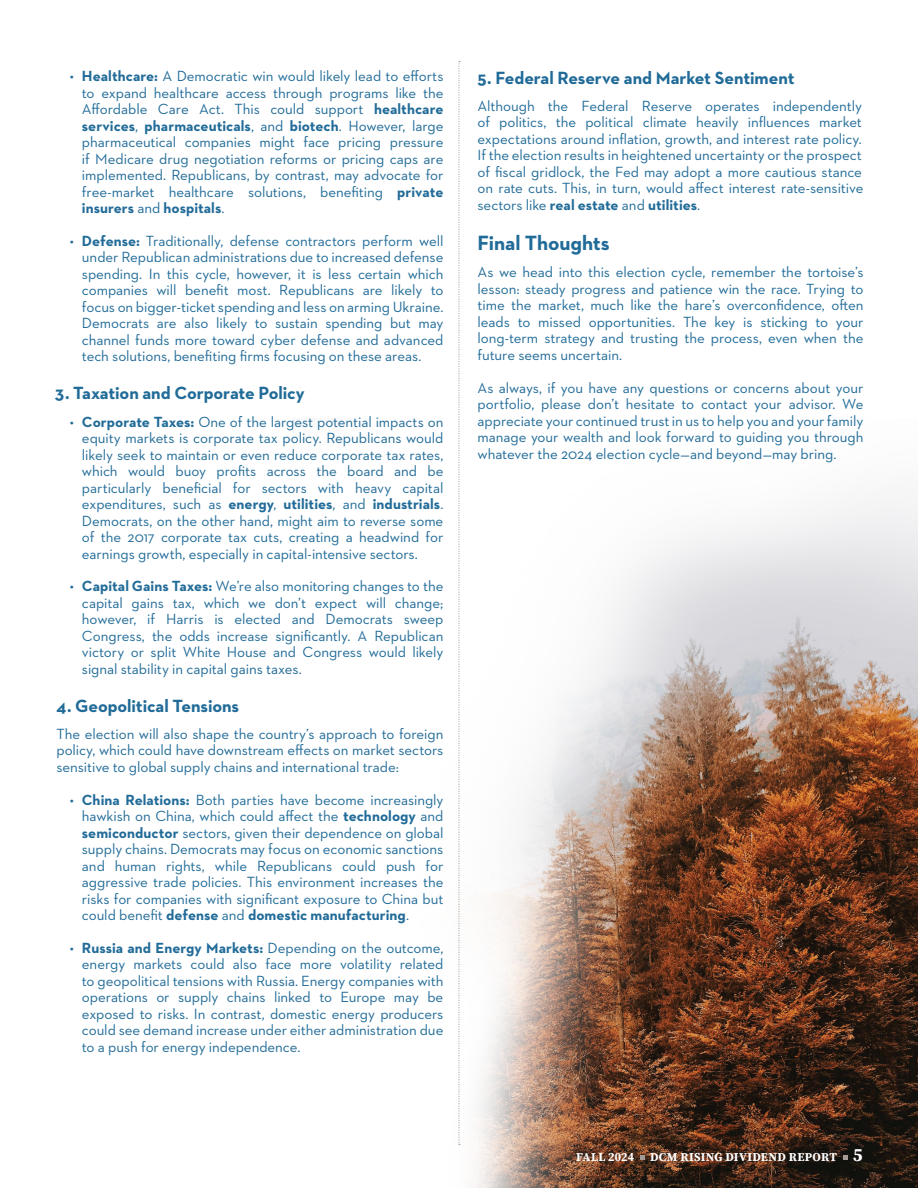
<style>
.page{position:relative;width:918px;height:1188px;background:#fff}
.page>*{position:absolute;margin:0;border:0;box-sizing:border-box;transform-origin:0 0}
.t1{font:700 21px "Neutraface 2 Text";letter-spacing:-.005em;color:#216b98}
.t2{font:700 18px "Neutraface 2 Text";letter-spacing:-.005em;color:#216b98}
.t3{font:15px/16.5px "Neutraface 2 Text";letter-spacing:-.005em;color:#216b98;text-align:justify}
.t4{font:700 12px "Source Serif Pro";letter-spacing:.025em;color:#fff}
.s1{font-weight:700}
.s2{font-size:18px}
</style>
<div class="page">
<img style="left:460px;top:500px;width:458px;height:688px">
<svg style="left:458px;top:61px;width:2px;height:1084px"></svg>
<svg style="left:640px;top:1155px;width:4px;height:4px"></svg>
<svg style="left:843px;top:1155px;width:4px;height:4px"></svg>
<p class="t3" style="left:82px;top:68px;width:363px;text-indent:-12px">• <span class="s1">Healthcare:</span> A Democratic win would likely lead to efforts to expand healthcare access through programs like the Affordable Care Act. This could support <span class="s1">healthcare services</span>, <span class="s1">pharmaceuticals</span>, and <span class="s1">biotech</span>. However, large pharmaceutical companies might face pricing pressure if Medicare drug negotiation reforms or pricing caps are implemented. Republicans, by contrast, may advocate for free-market healthcare solutions, benefiting <span class="s1">private insurers</span> and <span class="s1">hospitals</span>.</p>
<p class="t3" style="left:82px;top:232px;width:363px;text-indent:-12px">• <span class="s1">Defense:</span> Traditionally, defense contractors perform well under Republican administrations due to increased defense spending. In this cycle, however, it is less certain which companies will benefit most. Republicans are likely to focus on bigger-ticket spending and less on arming Ukraine.<br>Democrats are also likely to sustain spending but may channel funds more toward cyber defense and advanced tech solutions, benefiting firms focusing on these areas.</p>
<p class="t2" style="left:55px;top:382px;width:251px">3. Taxation and Corporate Policy</p>
<p class="t3" style="left:82px;top:413px;width:363px;text-indent:-12px">• <span class="s1">Corporate Taxes:</span> One of the largest potential impacts on equity markets is corporate tax policy. Republicans would likely seek to maintain or even reduce corporate tax rates, which would buoy profits across the board and be particularly beneficial for sectors with heavy capital expenditures, such as <span class="s1">energy</span>, <span class="s1">utilities</span>, and <span class="s1">industrials</span>.<br>Democrats, on the other hand, might aim to reverse some of the 2017 corporate tax cuts, creating a headwind for earnings growth, especially in capital-intensive sectors.</p>
<p class="t3" style="left:82px;top:578px;width:363px;text-indent:-12px">• <span class="s1">Capital Gains Taxes:</span> We’re also monitoring changes to the capital gains tax, which we don’t expect will change; however, if Harris is elected and Democrats sweep Congress, the odds increase significantly. A Republican victory or split White House and Congress would likely signal stability in capital gains taxes.</p>
<p class="t2" style="left:56px;top:694px;width:184px">4. Geopolitical Tensions</p>
<p class="t3" style="left:56px;top:725px;width:389px">The election will also shape the country’s approach to foreign policy, which could have downstream effects on market sectors sensitive to global supply chains and international trade:</p>
<p class="t3" style="left:82px;top:791px;width:363px;text-indent:-12px">• <span class="s1">China Relations:</span> Both parties have become increasingly hawkish on China, which could affect the <span class="s1">technology</span> and <span class="s1">semiconductor</span> sectors, given their dependence on global supply chains. Democrats may focus on economic sanctions and human rights, while Republicans could push for aggressive trade policies. This environment increases the risks for companies with significant exposure to China but could benefit <span class="s1">defense</span> and <span class="s1">domestic manufacturing</span>.</p>
<p class="t3" style="left:82px;top:939px;width:363px;text-indent:-12px">• <span class="s1">Russia and Energy Markets:</span> Depending on the outcome, energy markets could also face more volatility related to geopolitical tensions with Russia. Energy companies with operations or supply chains linked to Europe may be exposed to risks. In contrast, domestic energy producers could see demand increase under either administration due to a push for energy independence.</p>
<p class="t2" style="left:478px;top:66px;width:319px">5. Federal Reserve and Market Sentiment</p>
<p class="t3" style="left:478px;top:97px;width:387px">Although the Federal Reserve operates independently of politics, the political climate heavily influences market expectations around inflation, growth, and interest rate policy.<br>If the election results in heightened uncertainty or the prospect of fiscal gridlock, the Fed may adopt a more cautious stance on rate cuts. This, in turn, would affect interest rate-sensitive sectors like <span class="s1">real estate</span> and <span class="s1">utilities</span>.</p>
<h1 class="t1" style="left:478px;top:230px;width:134px">Final Thoughts</h1>
<p class="t3" style="left:478px;top:264px;width:387px">As we head into this election cycle, remember the tortoise’s lesson: steady progress and patience win the race. Trying to time the market, much like the hare’s overconfidence, often leads to missed opportunities. The key is sticking to your long-term strategy and trusting the process, even when the future seems uncertain.</p>
<p class="t3" style="left:478px;top:379px;width:387px">As always, if you have any questions or concerns about your portfolio, please don’t hesitate to contact your advisor. We appreciate your continued trust in us to help you and your family manage your wealth and look forward to guiding you through whatever the 2024 election cycle—and beyond—may bring.</p>
<p class="t4" style="left:576px;top:1149px;width:60px">FALL 2024</p>
<p class="t4" style="left:650px;top:1149px;width:214px">DCM RISING DIVIDEND REPORT <span class="s2">5</span></p>
</div>
